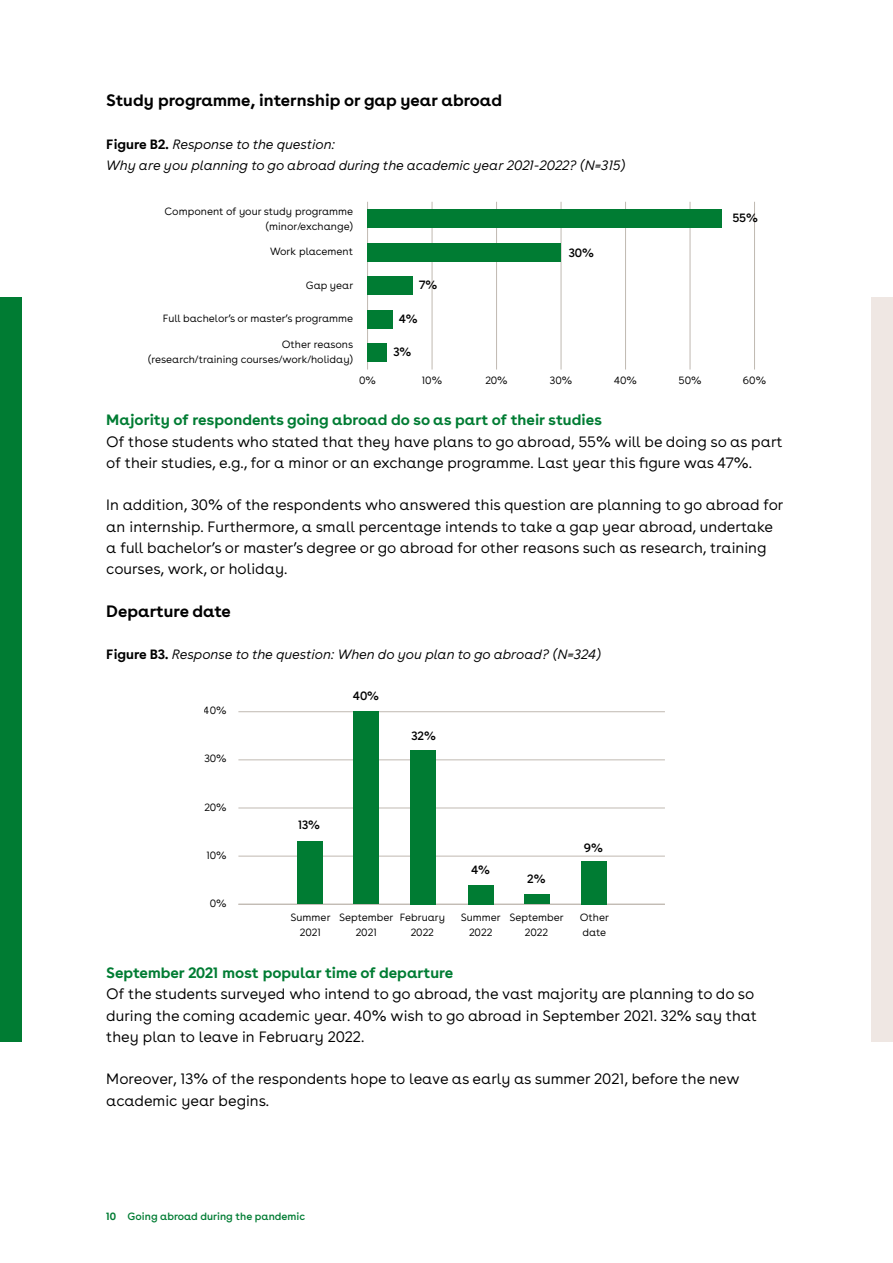
<style>
.page{position:relative;width:893px;height:1263px;background:#fff}
.page>*{position:absolute;margin:0;border:0;box-sizing:border-box;transform-origin:0 0}
.H2_Alineakop_01{font:700 16.5px "Buenos Aires";color:#000}
.Bodytekst_01_witrege{font:300 15px/21.3px "Buenos Aires";color:#000}
.Bodytekst_01{font:300 15px/21.3px "Buenos Aires";color:#000}
.H_Figuur-Tabel{font:700 15px "Buenos Aires";color:#007c33}
.Bijschrift{font:italic 300 13.5px/21.3px "Buenos Aires";color:#000}
.t1{font:12px "Buenos Aires";color:#000}
.t2{font:300 10.5px/15px "Buenos Aires";color:#000;text-align:center}
.t3{font:10.5px "Buenos Aires";color:#007c33}
.s1{font-weight:700;font-style:normal}
.s2{font-weight:700}
</style>
<div class="page">
<div style="left:872px;top:298px;width:21px;height:744px;background:#efe7e3"></div>
<div style="left:0;top:298px;width:21px;height:744px;background:#007c33"></div>
<hr style="left:367px;top:202px;width:1px;height:167px;background:#c0b9b1">
<hr style="left:432px;top:202px;width:1px;height:167px;background:#c0b9b1">
<hr style="left:496px;top:202px;width:1px;height:167px;background:#c0b9b1">
<hr style="left:561px;top:202px;width:1px;height:167px;background:#c0b9b1">
<hr style="left:625px;top:202px;width:1px;height:167px;background:#c0b9b1">
<hr style="left:690px;top:202px;width:1px;height:167px;background:#c0b9b1">
<hr style="left:754px;top:202px;width:1px;height:167px;background:#c0b9b1">
<div style="left:368px;top:209px;width:354px;height:19px;background:#007c33"></div>
<div style="left:368px;top:243px;width:193px;height:18px;background:#007c33"></div>
<div style="left:368px;top:276px;width:45px;height:19px;background:#007c33"></div>
<div style="left:368px;top:310px;width:25px;height:19px;background:#007c33"></div>
<div style="left:368px;top:343px;width:19px;height:19px;background:#007c33"></div>
<hr style="left:238px;top:904px;width:427px;height:1px;background:#c0b9b1">
<hr style="left:238px;top:856px;width:427px;height:1px;background:#c0b9b1">
<hr style="left:238px;top:808px;width:427px;height:1px;background:#c0b9b1">
<hr style="left:238px;top:759px;width:427px;height:1px;background:#c0b9b1">
<hr style="left:238px;top:711px;width:427px;height:1px;background:#c0b9b1">
<div style="left:581px;top:861px;width:26px;height:43px;background:#007c33"></div>
<div style="left:524px;top:895px;width:25px;height:9px;background:#007c33"></div>
<div style="left:468px;top:885px;width:26px;height:19px;background:#007c33"></div>
<div style="left:410px;top:750px;width:26px;height:154px;background:#007c33"></div>
<div style="left:353px;top:712px;width:25px;height:192px;background:#007c33"></div>
<div style="left:297px;top:842px;width:26px;height:62px;background:#007c33"></div>
<h2 class="H2_Alineakop_01" style="left:106px;top:91px;width:397px">Study programme, internship or gap year abroad</h2>
<p class="Bijschrift" style="left:106px;top:134px;width:521px"><span class="s1">Figure B2.</span> Response to the question:<br>Why are you planning to go abroad during the academic year 2021-2022? (N=315)</p>
<p class="t2" style="left:165px;top:204px;width:190px;text-align:right">Component of your study programme (minor/exchange)</p>
<p class="t2" style="left:270px;top:244px;width:84px">Work placement</p>
<p class="t2" style="left:306px;top:278px;width:49px">Gap year</p>
<p class="t2" style="left:163px;top:312px;width:192px">Full bachelor’s or master’s programme</p>
<p class="t2" style="left:148px;top:337px;width:207px;text-align:right">Other reasons<br>(research/training courses/work/holiday)</p>
<p class="t1" style="left:419px;top:278px;width:20px">7%</p>
<p class="t1" style="left:399px;top:311px;width:20px">4%</p>
<p class="t1" style="left:393px;top:344px;width:20px">3%</p>
<p class="t1" style="left:569px;top:245px;width:27px">30%</p>
<p class="t1" style="left:732px;top:211px;width:27px">55%</p>
<p class="t2" style="left:359px;top:373px;width:18px">0%</p>
<p class="t2" style="left:422px;top:373px;width:22px">10%</p>
<p class="t2" style="left:485px;top:373px;width:24px">20%</p>
<p class="t2" style="left:550px;top:373px;width:24px">30%</p>
<p class="t2" style="left:614px;top:373px;width:24px">40%</p>
<p class="t2" style="left:678px;top:373px;width:25px">50%</p>
<p class="t2" style="left:743px;top:373px;width:25px">60%</p>
<p class="H_Figuur-Tabel" style="left:106px;top:411px;width:497px">Majority of respondents going abroad do so as part of their studies</p>
<p class="Bodytekst_01" style="left:106px;top:431px;width:678px">Of those students who stated that they have plans to go abroad, 55% will be doing so as part of their studies, e.g., for a minor or an exchange programme. Last year this figure was 47%.</p>
<p class="Bodytekst_01_witrege" style="left:106px;top:495px;width:679px">In addition, 30% of the respondents who answered this question are planning to go abroad for an internship. Furthermore, a small percentage intends to take a gap year abroad, undertake a full bachelor’s or master’s degree or go abroad for other reasons such as research, training courses, work, or holiday.</p>
<h2 class="H2_Alineakop_01" style="left:106px;top:601px;width:126px">Departure date</h2>
<p class="Bijschrift" style="left:106px;top:644px;width:496px"><span class="s1">Figure B3.</span> Response to the question: When do you plan to go abroad? (N=324)</p>
<p class="t2" style="left:204px;top:655px;width:25px">50%</p>
<p class="t2" style="left:204px;top:704px;width:24px">40%</p>
<p class="t2" style="left:204px;top:752px;width:24px">30%</p>
<p class="t2" style="left:204px;top:800px;width:24px">20%</p>
<p class="t2" style="left:206px;top:848px;width:22px">10%</p>
<p class="t2" style="left:210px;top:896px;width:18px">0%</p>
<p class="t1" style="left:298px;top:817px;width:24px">13%</p>
<p class="t1" style="left:353px;top:688px;width:28px">40%</p>
<p class="t1" style="left:411px;top:729px;width:26px">32%</p>
<p class="t1" style="left:471px;top:863px;width:20px">4%</p>
<p class="t1" style="left:527px;top:872px;width:20px">2%</p>
<p class="t1" style="left:584px;top:840px;width:21px">9%</p>
<p class="t2" style="left:291px;top:910px;width:41px">Summer<br>2021</p>
<p class="t2" style="left:339px;top:910px;width:56px">September<br>2021</p>
<p class="t2" style="left:400px;top:910px;width:47px">February<br>2022</p>
<p class="t2" style="left:461px;top:910px;width:41px">Summer<br>2022</p>
<p class="t2" style="left:510px;top:910px;width:56px">September<br>2022</p>
<p class="t2" style="left:580px;top:910px;width:31px;text-align:left">Other date</p>
<p class="H_Figuur-Tabel" style="left:106px;top:964px;width:348px">September 2021 most popular time of departure</p>
<p class="Bodytekst_01" style="left:106px;top:984px;width:652px">Of the students surveyed who intend to go abroad, the vast majority are planning to do so during the coming academic year. 40% wish to go abroad in September 2021. 32% say that they plan to leave in February 2022.</p>
<p class="Bodytekst_01_witrege" style="left:106px;top:1069px;width:635px">Moreover, 13% of the respondents hope to leave as early as summer 2021, before the new academic year begins.</p>
<p class="t2" style="left:264px;top:1016px;width:65px">Summer 2021</p>
<p class="t2" style="left:259px;top:1072px;width:71px">February 2021</p>
<p class="t3" style="left:106px;top:1210px;width:200px"><span class="s2">10</span> Going abroad during the pandemic</p>
</div>
